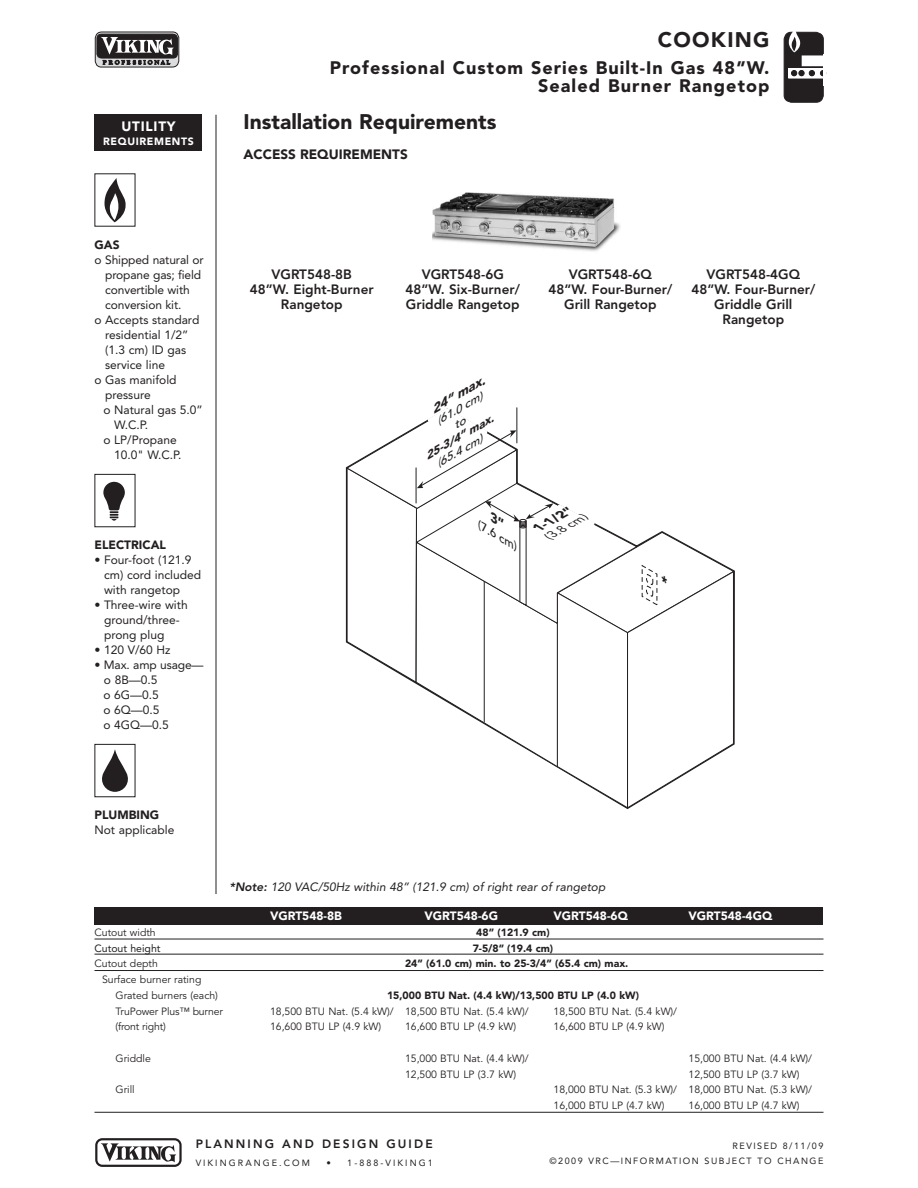
<style>
.page{position:relative;width:918px;height:1188px;background:#fff}
.page>*{position:absolute;margin:0;border:0;box-sizing:border-box;transform-origin:0 0}
.t1{font:900 21px "Avenir";color:#231f20}
.t2{font:900 21px "Avenir";letter-spacing:.06em;color:#231f20}
.t3{font:900 18px/18px "Avenir";letter-spacing:.06em;color:#231f20;text-align:right}
.t4{font:800 13.5px/15px "Avenir";color:#231f20;text-align:center}
.t5{font:900 13.5px "Avenir";color:#231f20}
.t6{font:900 13.5px "Avenir";letter-spacing:.06em;color:#fff}
.t7{font:italic 900 12.3px "Avenir";color:#231f20;scale:1.15 1}
.t8{font:12px/15px "Avenir";color:#231f20}
.t9{font:italic 12px "Avenir";color:#231f20}
.t10{font:900 12px "Avenir";color:#fff}
.t11{font:800 12px "Avenir";letter-spacing:.175em;color:#231f20}
.t12{font:900 12px "Avenir";color:#231f20}
.t13{font:italic 900 10.95px/12.3px "Avenir";color:#231f20;scale:1.15 1}
.t14{font:italic 500 10.95px/12.3px "Avenir";color:#231f20;scale:1.15 1}
.t15{font:italic 10.95px "Avenir";color:#231f20;scale:1.15 1}
.t16{font:10.5px/15.8px "Avenir";color:#231f20}
.t17{font:900 10.5px "Avenir";color:#231f20}
.t18{font:900 10.5px "Avenir";letter-spacing:.06em;color:#fff}
.t19{font:10.5px "Avenir";color:#231f20}
.t20{font:9px/15px "Avenir";letter-spacing:.165em;color:#231f20;text-align:right}
.t21{font:9px "Avenir";letter-spacing:.23em;color:#231f20}
.s1{font-weight:400;color:#201d1e}
.s2{font-weight:500}
.s3{font-weight:800}
</style>
<div class="page">
<hr style="left:216px;top:115px;width:1px;height:779px;background:#231f20">
<svg style="left:784px;top:31px;width:43px;height:71px"></svg>
<svg style="left:95px;top:1138px;width:87px;height:29px"></svg>
<svg style="left:94px;top:31px;width:86px;height:37px"></svg>
<svg style="left:95px;top:32px;width:84px;height:35px;background:#6e6c6d"></svg>
<div style="left:94px;top:115px;width:108px;height:36px;background:#231f20"></div>
<svg style="left:103px;top:482px;width:22px;height:39px"></svg>
<div style="left:94px;top:474px;width:41px;height:53px;border:1px solid #231f20"></div>
<svg style="left:102px;top:749px;width:26px;height:43px"></svg>
<div style="left:94px;top:744px;width:41px;height:53px;border:1px solid #231f20"></div>
<svg style="left:105px;top:178px;width:21px;height:44px"></svg>
<div style="left:94px;top:907px;width:730px;height:18px;background:#231f20"></div>
<hr style="left:94px;top:939px;width:730px;height:1px;background:#231f20">
<hr style="left:94px;top:954px;width:730px;height:1px;background:#231f20">
<hr style="left:94px;top:970px;width:730px;height:1px;background:#231f20">
<hr style="left:94px;top:1112px;width:730px;height:1px;background:#231f20">
<img style="left:432px;top:192px;width:188px;height:60px">
<svg style="left:346px;top:407px;width:388px;height:401px"></svg>
<p class="t6" style="left:121px;top:121px;width:56px">UTILITY</p>
<p class="t18" style="left:103px;top:137px;width:92px">REQUIREMENTS</p>
<p class="t12" style="left:94px;top:240px;width:27px">GAS</p>
<p class="t8" style="left:94px;top:253px;width:111px">o Shipped natural or</p>
<p class="t8" style="left:105px;top:268px;width:97px">propane gas; field</p>
<p class="t8" style="left:105px;top:283px;width:86px">convertible with</p>
<p class="t8" style="left:105px;top:298px;width:78px">conversion kit.</p>
<p class="t8" style="left:94px;top:313px;width:106px">o Accepts standard</p>
<p class="t8" style="left:105px;top:328px;width:85px">residential 1/2”</p>
<p class="t8" style="left:105px;top:343px;width:83px">(1.3 cm) ID gas</p>
<p class="t8" style="left:105px;top:358px;width:61px">service line</p>
<p class="t8" style="left:94px;top:373px;width:84px">o Gas manifold</p>
<p class="t8" style="left:105px;top:388px;width:47px">pressure</p>
<p class="t8" style="left:103px;top:403px;width:101px">o Natural gas 5.0”</p>
<p class="t8" style="left:114px;top:418px;width:36px">W.C.P.</p>
<p class="t8" style="left:103px;top:433px;width:75px">o LP/Propane</p>
<p class="t8" style="left:114px;top:448px;width:69px">10.0" W.C.P.</p>
<p class="t12" style="left:95px;top:540px;width:73px">ELECTRICAL</p>
<p class="t8" style="left:104px;top:553px;width:99px;text-indent:-10px">• Four-foot (121.9 cm) cord included with rangetop</p>
<p class="t8" style="left:104px;top:598px;width:85px;text-indent:-10px">• Three-wire with ground/three&shy;prong plug</p>
<p class="t8" style="left:95px;top:643px;width:78px">• 120 V/60 Hz</p>
<p class="t8" style="left:103px;top:658px;width:102px;text-indent:-9px">• Max. amp usage— o 8B—0.5<br>o 6G—0.5<br>o 6Q—0.5<br>o 4GQ—0.5</p>
<h1 class="t2" style="left:658px;top:31px;width:113px">COOKING</h1>
<h2 class="t3" style="left:330px;top:60px;width:441px">Professional Custom Series Built-In Gas 48”W.<br>Sealed Burner Rangetop</h2>
<h1 class="t1" style="left:244px;top:113px;width:254px">Installation Requirements</h1>
<p class="t5" style="left:244px;top:149px;width:166px">ACCESS REQUIREMENTS</p>
<p class="t4" style="left:250px;top:268px;width:125px">VGRT548-8B<br>48”W. Eight-Burner<br>Rangetop</p>
<p class="t4" style="left:406px;top:268px;width:116px">VGRT548-6G<br>48”W. Six-Burner/<br>Griddle Rangetop</p>
<p class="t4" style="left:548px;top:268px;width:126px">VGRT548-6Q<br>48”W. Four-Burner/<br>Grill Rangetop</p>
<p class="t4" style="left:691px;top:268px;width:126px">VGRT548-4GQ<br>48”W. Four-Burner/<br>Griddle Grill<br>Rangetop</p>
<p class="t7" style="left:429px;top:406px;width:54px;rotate:-30deg">24” max.</p>
<p class="t14" style="left:445px;top:411px;width:35px;text-indent:-12px;rotate:-30deg"><span class="s1">(</span>61.0 cm) to</p>
<p class="t13" style="left:428px;top:449px;width:64px;text-indent:-6px;rotate:-30deg">25-3/4” max. <span class="s1">(</span><span class="s2">65.4 cm)</span></p>
<p class="t14" style="left:483px;top:520px;width:40px;rotate:30deg">(7.6 cm)</p>
<p class="t7" style="left:534px;top:524px;width:38px;rotate:-30deg">1-1/2”</p>
<p class="t15" style="left:546px;top:533px;width:40px;rotate:-30deg">(3.8 cm)</p>
<p class="t12" style="left:94px;top:810px;width:66px">PLUMBING</p>
<p class="t8" style="left:94px;top:823px;width:81px">Not applicable</p>
<p class="t9" style="left:230px;top:882px;width:377px"><span class="s3">*Note:</span> 120 VAC/50Hz within 48” (121.9 cm) of right rear of rangetop</p>
<p class="t10" style="left:270px;top:911px;width:73px">VGRT548-8B</p>
<p class="t10" style="left:425px;top:911px;width:75px">VGRT548-6G</p>
<p class="t10" style="left:554px;top:911px;width:76px">VGRT548-6Q</p>
<p class="t10" style="left:688px;top:911px;width:85px">VGRT548-4GQ</p>
<p class="t16" style="left:94px;top:925px;width:63px">Cutout width</p>
<p class="t17" style="left:476px;top:928px;width:75px">48” (121.9 cm)</p>
<p class="t19" style="left:94px;top:944px;width:68px">Cutout height</p>
<p class="t17" style="left:473px;top:944px;width:82px">7-5/8” (19.4 cm)</p>
<p class="t16" style="left:94px;top:957px;width:65px">Cutout depth</p>
<p class="t17" style="left:405px;top:959px;width:225px">24” (61.0 cm) min. to 25-3/4” (65.4 cm) max.</p>
<p class="t16" style="left:116px;top:972px;width:104px;text-indent:-13px">Surface burner rating<br>Grated burners (each)</p>
<p class="t17" style="left:387px;top:991px;width:253px">15,000 BTU Nat. (4.4 kW)/13,500 BTU LP (4.0 kW)</p>
<p class="t16" style="left:116px;top:1004px;width:109px">TruPower Plus™ burner</p>
<p class="t16" style="left:270px;top:1004px;width:260px">18,500 BTU Nat. (5.4 kW)/ 18,500 BTU Nat. (5.4 kW)/</p>
<p class="t16" style="left:554px;top:1004px;width:125px">18,500 BTU Nat. (5.4 kW)/</p>
<p class="t16" style="left:116px;top:1020px;width:52px">(front right)</p>
<p class="t16" style="left:270px;top:1020px;width:113px">16,600 BTU LP (4.9 kW)</p>
<p class="t16" style="left:405px;top:1020px;width:113px">16,600 BTU LP (4.9 kW)</p>
<p class="t16" style="left:554px;top:1020px;width:113px">16,600 BTU LP (4.9 kW)</p>
<p class="t16" style="left:116px;top:1051px;width:37px">Griddle</p>
<p class="t16" style="left:405px;top:1051px;width:125px">15,000 BTU Nat. (4.4 kW)/</p>
<p class="t16" style="left:689px;top:1051px;width:125px">15,000 BTU Nat. (4.4 kW)/</p>
<p class="t16" style="left:405px;top:1067px;width:113px">12,500 BTU LP (3.7 kW)</p>
<p class="t16" style="left:688px;top:1067px;width:113px">12,500 BTU LP (3.7 kW)</p>
<p class="t16" style="left:116px;top:1083px;width:21px">Grill</p>
<p class="t16" style="left:554px;top:1083px;width:260px">18,000 BTU Nat. (5.3 kW)/ 18,000 BTU Nat. (5.3 kW)/<br>16,000 BTU LP (4.7 kW)</p>
<p class="t16" style="left:689px;top:1098px;width:113px">16,000 BTU LP (4.7 kW)</p>
<p class="t11" style="left:196px;top:1139px;width:238px">PLANNING AND DESIGN GUIDE</p>
<p class="t21" style="left:196px;top:1159px;width:116px">VIKINGRANGE.COM</p>
<p class="t21" style="left:326px;top:1159px;width:108px">• 1-888-VIKING1</p>
<p class="t20" style="left:550px;top:1139px;width:275px">REVISED 8/11/09<br>©2009 VRC—INFORMATION SUBJECT TO CHANGE</p>
</div>
